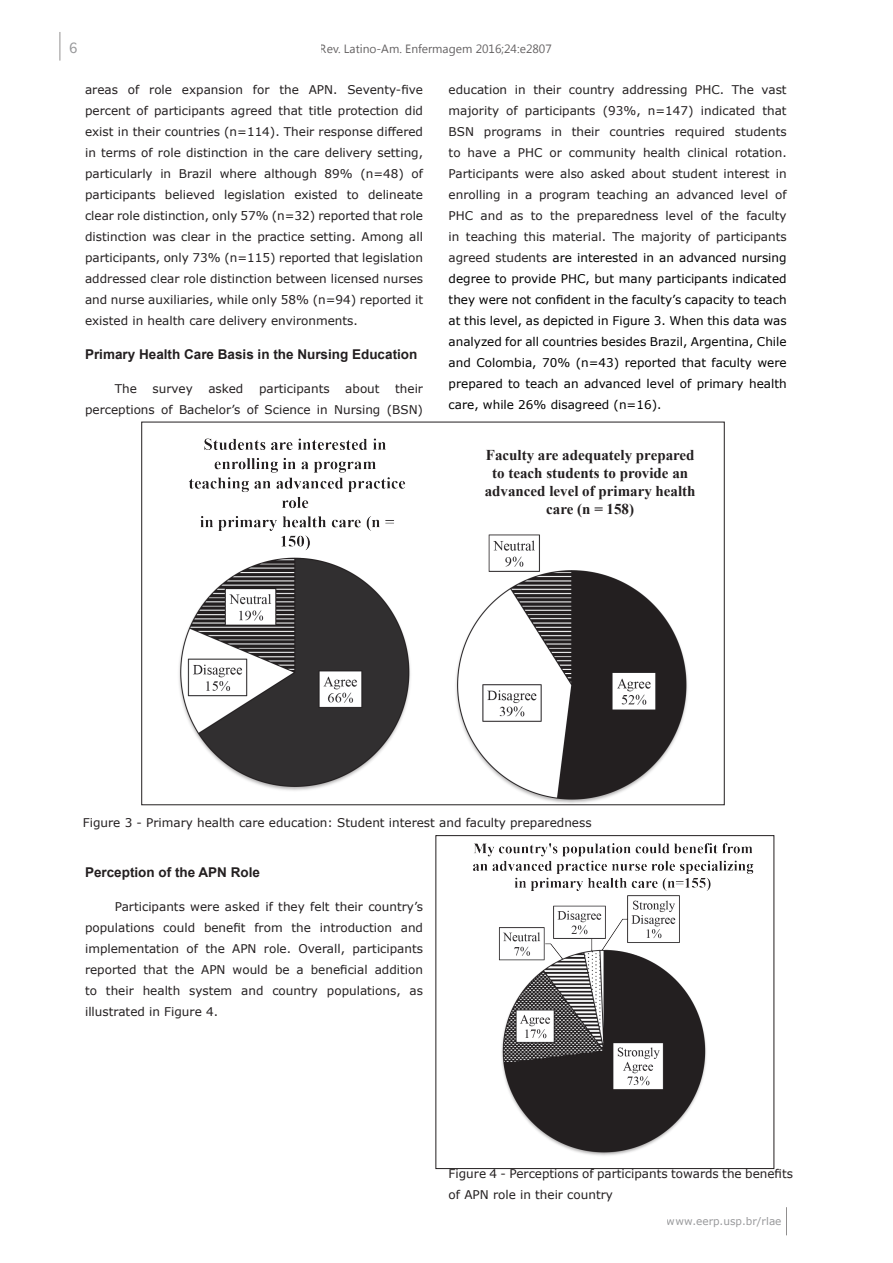
<style>
.page{position:relative;width:893px;height:1263px;background:#fff}
.page>*{position:absolute;margin:0;border:0;box-sizing:border-box;transform-origin:0 0}
.t1{font:700 15px/18px "Times New Roman";color:#231f20;text-align:center}
.Subseção{font:700 13.5px "Arial";color:#231f20}
.t2{font:13.5px "Geneva";color:#6c6d70}
.Texto{font:12px/21px "Verdana";color:#231f20;text-align:justify}
.Título_de_tabela_e_f{font:12px/21px "Verdana";color:#231f20}
.t3{font:12px "Segoe UI";color:#231f20}
.t4{font:10.5px "Verdana";color:#6c6d70}
.s1{color:#000}
</style>
<div class="page">
<svg style="left:786px;top:1207px;width:1px;height:28px"></svg>
<svg style="left:60px;top:32px;width:1px;height:29px"></svg>
<img style="left:179px;top:438px;width:509px;height:365px">
<img style="left:473px;top:843px;width:281px;height:313px">
<div style="left:436px;top:835px;width:338px;height:334px;border:1px solid #231f20"></div>
<div style="left:470px;top:450px;width:240px;height:75px;background:#fff"></div>
<svg style="left:481px;top:438px;width:207px;height:12px"></svg>
<p class="t2" style="left:68px;top:40px;width:11px">6</p>
<p class="t3" style="left:320px;top:41px;width:233px">Rev. Latino-Am. Enfermagem 2016;24:e2807</p>
<p class="Texto" style="left:85px;top:79px;width:340px">areas of role expansion for the APN. Seventy-five percent of participants agreed that title protection did exist in their countries (n=114). Their response differed in terms of role distinction in the care delivery setting, particularly in Brazil where although 89% (n=48) of participants believed legislation existed to delineate clear role distinction, only 57% (n=32) reported that role distinction was clear in the practice setting. Among all participants, only 73% (n=115) reported that legislation addressed clear role distinction between licensed nurses and nurse auxiliaries, while only 58% (n=94) reported it existed in health care delivery environments.</p>
<p class="Subseção" style="left:85px;top:345px;width:334px">Primary Health Care Basis in the Nursing Education</p>
<p class="Texto" style="left:115px;top:377px;width:24px">The</p>
<p class="Texto" style="left:153px;top:377px;width:42px">survey</p>
<p class="Texto" style="left:208px;top:377px;width:37px">asked</p>
<p class="Texto" style="left:259px;top:377px;width:72px">participants</p>
<p class="Texto" style="left:345px;top:377px;width:36px">about</p>
<p class="Texto" style="left:449px;top:79px;width:340px">education in their country addressing PHC. The vast majority of participants (93%, n=147) indicated that BSN programs in their countries required students to have a PHC or community health clinical rotation.<br>Participants were also asked about student interest in enrolling in a program teaching an advanced level of PHC and as to the preparedness level of the faculty in teaching this material. The majority of participants agreed students <span class="s1">are interested in an advanced nursing degree to provide PHC, but many participants indicated they were not confident in the faculty’s capacity to teach at this level, as depicted in Figure 3. When this data was analyzed for all countries besides Brazil, Argentina, Chile and Colombia, 70% (n=43) reported that faculty were prepared to teach an advanced level of primary health care, while 26% disagreed (n=16).</span></p>
<p class="Texto" style="left:85px;top:377px;width:340px;text-align:right">their<br>perceptions of Bachelor’s of Science in Nursing (BSN)</p>
<p class="t1" style="left:485px;top:446px;width:212px">Faculty are adequately prepared to teach students to provide an advanced level of primary health care (n = 158)</p>
<p class="Título_de_tabela_e_f" style="left:83px;top:811px;width:510px">Figure 3 - Primary health care education: Student interest and faculty preparedness</p>
<p class="Subseção" style="left:85px;top:863px;width:177px">Perception of the APN Role</p>
<p class="Texto" style="left:85px;top:896px;width:340px;text-indent:30px">Participants were asked if they felt their country’s populations could benefit from the introduction and implementation of the APN role. Overall, participants reported that the APN would be a beneficial addition to their health system and country populations, as illustrated in Figure 4.</p>
<p class="Título_de_tabela_e_f" style="left:449px;top:1162px;width:346px">Figure 4 - Perceptions of participants towards the benefits of APN role in their country</p>
<p class="t4" style="left:667px;top:1215px;width:116px">www.eerp.usp.br/rlae</p>
</div>
